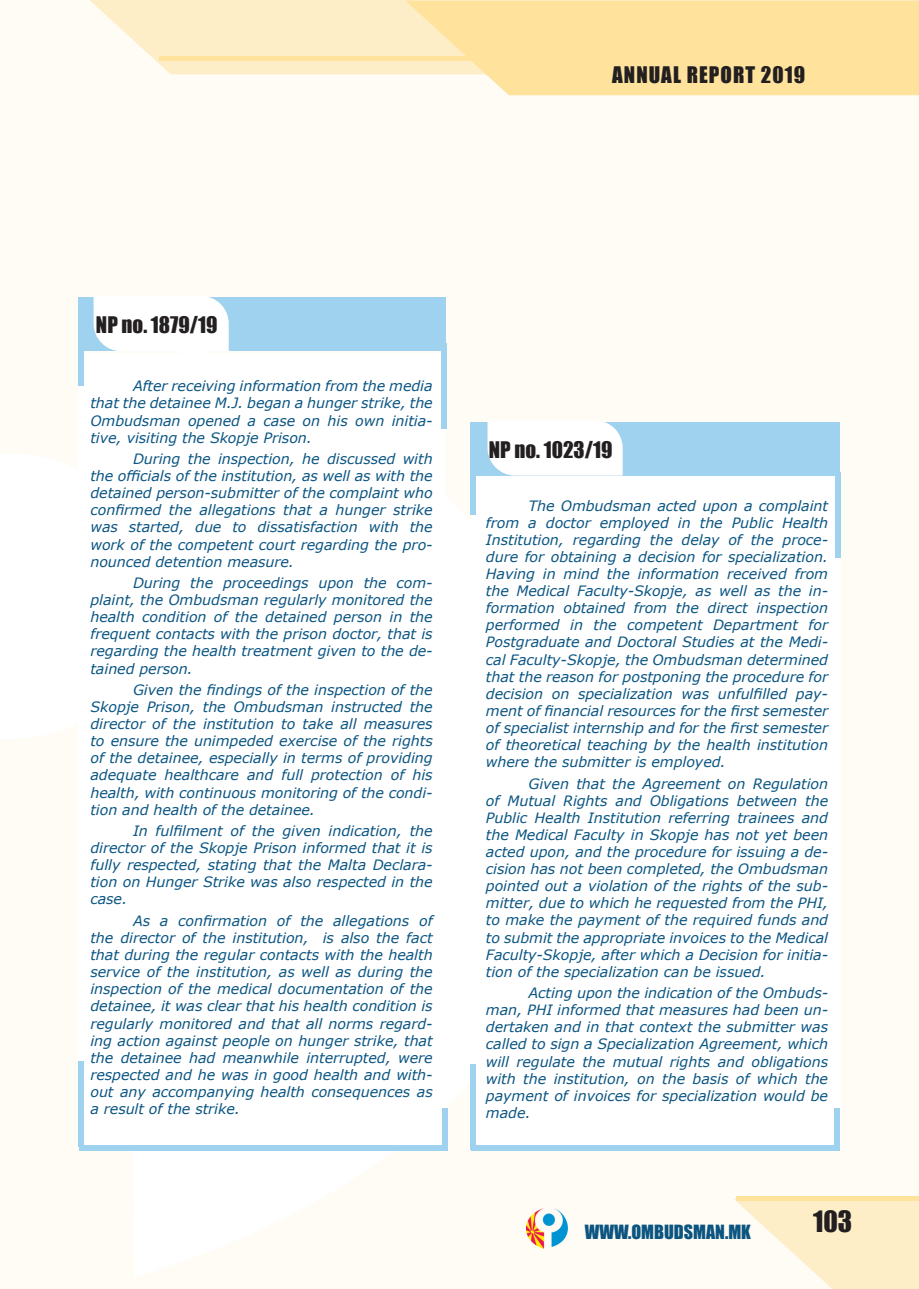
<style>
.page{position:relative;width:919px;height:1289px;background:#fff}
.page>*{position:absolute;margin:0;border:0;box-sizing:border-box;transform-origin:0 0}
.t1{font:27px "Impact";color:#231f20}
.t2{font:21px "Impact";color:#231f20}
.t3{font:21px "Impact";letter-spacing:.05em;color:#231f20}
.t4{font:18px "Impact";color:#0c5580}
.t5{font:italic 14.25px/17.1px "Verdana";letter-spacing:-.005em;color:#0c5683;text-align:justify}
</style>
<div class="page">
<svg style="left:733px;top:1198px;width:185px;height:90px"></svg>
<svg style="left:89px;top:0;width:829px;height:74px;fill:#feeec8"></svg>
<svg style="left:405px;top:1px;width:513px;height:94px;fill:#ffe29c"></svg>
<div style="left:159px;top:56px;width:638px;height:5px;background:#ffe29c"></div>
<div style="left:736px;top:1196px;width:182px;height:5px;background:#ffe29c"></div>
<img style="left:526px;top:1208px;width:41px;height:40px">
<div style="left:78px;top:297px;width:368px;height:54px;background:#9fd2ef"></div>
<div style="left:470px;top:422px;width:370px;height:53px;background:#9fd2ef"></div>
<div style="left:471px;top:1144px;width:368px;height:6px;background:#9fd2ef"></div>
<div style="left:80px;top:1144px;width:367px;height:6px;background:#9fd2ef"></div>
<div style="left:470px;top:1064px;width:6px;height:85px;background:#9fd2ef"></div>
<div style="left:470px;top:472px;width:6px;height:43px;background:#9fd2ef"></div>
<div style="left:78px;top:1061px;width:6px;height:85px;background:#9fd2ef"></div>
<div style="left:78px;top:344px;width:6px;height:42px;background:#9fd2ef"></div>
<div style="left:833px;top:1107px;width:6px;height:43px;background:#9fd2ef"></div>
<div style="left:834px;top:472px;width:6px;height:85px;background:#9fd2ef"></div>
<div style="left:442px;top:1107px;width:5px;height:43px;background:#9fd2ef"></div>
<div style="left:440px;top:344px;width:6px;height:85px;background:#9fd2ef"></div>
<div style="left:94px;top:297px;width:135px;height:54px;background:#fff"></div>
<div style="left:487px;top:422px;width:135px;height:53px;background:#fff"></div>
<h2 class="t3" style="left:612px;top:59px;width:195px">ANNUAL REPORT 2019</h2>
<h2 class="t2" style="left:96px;top:308px;width:123px">NP no. 1879/19</h2>
<p class="t5" style="left:90px;top:377px;width:344px;text-indent:43px">After receiving information from the media that the detainee M.J. began a hunger strike, the Ombudsman opened a case on his own initia&shy;tive, visiting the Skopje Prison.</p>
<p class="t5" style="left:90px;top:450px;width:344px;text-indent:43px">During the inspection, he discussed with the officials of the institution, as well as with the detained person-submitter of the complaint who confirmed the allegations that a hunger strike was started, due to dissatisfaction with the work of the competent court regarding the pro&shy;nounced detention measure.</p>
<p class="t5" style="left:90px;top:574px;width:344px;text-indent:43px">During the proceedings upon the com&shy;plaint, the Ombudsman regularly monitored the health condition of the detained person in the frequent contacts with the prison doctor, that is regarding the health treatment given to the de&shy;tained person.</p>
<p class="t5" style="left:90px;top:681px;width:344px;text-indent:43px">Given the findings of the inspection of the Skopje Prison, the Ombudsman instructed the director of the institution to take all measures to ensure the unimpeded exercise of the rights of the detainee, especially in terms of providing adequate healthcare and full protection of his health, with continuous monitoring of the condi&shy;tion and health of the detainee.</p>
<p class="t5" style="left:90px;top:822px;width:344px;text-indent:43px">In fulfilment of the given indication, the director of the Skopje Prison informed that it is fully respected, stating that the Malta Declara&shy;tion on Hunger Strike was also respected in the case.</p>
<p class="t5" style="left:90px;top:912px;width:344px;text-indent:43px">As a confirmation of the allegations of the director of the institution, is also the fact that during the regular contacts with the health service of the institution, as well as during the inspection of the medical documentation of the detainee, it was clear that his health condition is regularly monitored and that all norms regard&shy;ing action against people on hunger strike, that the detainee had meanwhile interrupted, were respected and he was in good health and with&shy;out any accompanying health consequences as a result of the strike.</p>
<h2 class="t2" style="left:489px;top:433px;width:125px">NP no. 1023/19</h2>
<p class="t5" style="left:486px;top:496px;width:344px;text-indent:43px">The Ombudsman acted upon a complaint from a doctor employed in the Public Health Institution, regarding the delay of the proce&shy;dure for obtaining a decision for specialization.<br>Having in mind the information received from the Medical Faculty-Skopje, as well as the in&shy;formation obtained from the direct inspection performed in the competent Department for Postgraduate and Doctoral Studies at the Medi&shy;cal Faculty-Skopje, the Ombudsman determined that the reason for postponing the procedure for decision on specialization was unfulfilled pay&shy;ment of financial resources for the first semester of specialist internship and for the first semester of theoretical teaching by the health institution where the submitter is employed.</p>
<p class="t5" style="left:486px;top:774px;width:344px;text-indent:43px">Given that the Agreement on Regulation of Mutual Rights and Obligations between the Public Health Institution referring trainees and the Medical Faculty in Skopje has not yet been acted upon, and the procedure for issuing a de&shy;cision has not been completed, the Ombudsman pointed out a violation of the rights of the sub&shy;mitter, due to which he requested from the PHI, to make the payment of the required funds and to submit the appropriate invoices to the Medical Faculty-Skopje, after which a Decision for initia&shy;tion of the specialization can be issued.</p>
<p class="t5" style="left:486px;top:984px;width:344px;text-indent:43px">Acting upon the indication of the Ombuds&shy;man, PHI informed that measures had been un&shy;dertaken and in that context the submitter was called to sign a Specialization Agreement, which will regulate the mutual rights and obligations with the institution, on the basis of which the payment of invoices for specialization would be made.</p>
<p class="t4" style="left:584px;top:1217px;width:168px">WWW.OMBUDSMAN.MK</p>
<h1 class="t1" style="left:813px;top:1200px;width:41px">103</h1>
</div>
